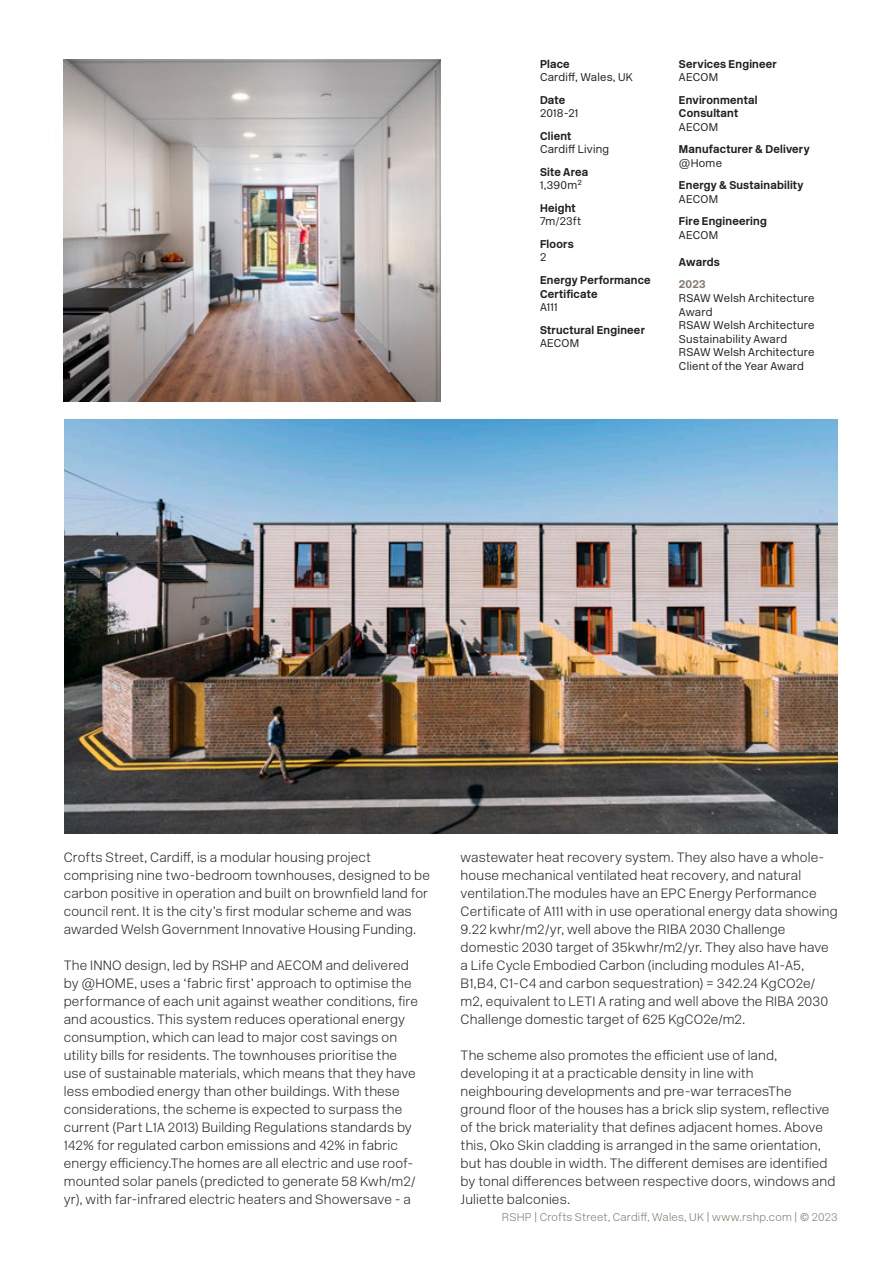
<style>
.page{position:relative;width:893px;height:1263px;background:#fff}
.page>*{position:absolute;margin:0;border:0;box-sizing:border-box;transform-origin:0 0}
.Body{font:13.5px/18px "New Rail Alphabet White";letter-spacing:.01em;color:#231f20}
.Info_Header{font:700 11.25px/13.5px "New Rail Alphabet";letter-spacing:.02em;color:#231f20}
.Info_Award_Title{font:300 11.25px/13.5px "New Rail Alphabet";letter-spacing:.015em;color:#231f20}
.Info_Body{font:300 11.25px "New Rail Alphabet";letter-spacing:.02em;color:#231f20}
.t1{font:11.25px "New Rail Alphabet White";letter-spacing:.02em;color:#82766a}
.Info_Award_Date{font:700 11.25px "New Rail Alphabet";color:#82766a}
</style>
<div class="page">
<img style="left:64px;top:420px;width:773px;height:414px">
<img style="left:64px;top:60px;width:377px;height:342px">
<p class="Info_Header" style="left:540px;top:57px;width:31px">Place</p>
<p class="Info_Body" style="left:540px;top:70px;width:94px">Cardiff, Wales, UK</p>
<p class="Info_Header" style="left:540px;top:93px;width:27px">Date</p>
<p class="Info_Body" style="left:540px;top:106px;width:40px">2018-21</p>
<p class="Info_Header" style="left:540px;top:129px;width:33px">Client</p>
<p class="Info_Body" style="left:540px;top:142px;width:71px">Cardiff Living</p>
<p class="Info_Header" style="left:540px;top:165px;width:50px">Site Area</p>
<p class="Info_Body" style="left:540px;top:178px;width:44px">1,390m2</p>
<p class="Info_Header" style="left:540px;top:201px;width:37px">Height</p>
<p class="Info_Body" style="left:540px;top:214px;width:43px">7m/23ft</p>
<p class="Info_Header" style="left:540px;top:237px;width:35px">Floors</p>
<p class="Info_Body" style="left:540px;top:250px;width:8px">2</p>
<p class="Info_Header" style="left:540px;top:273px;width:112px">Energy Performance<br>Certificate</p>
<p class="Info_Body" style="left:540px;top:300px;width:19px">A111</p>
<p class="Info_Header" style="left:540px;top:323px;width:106px">Structural Engineer</p>
<p class="Info_Body" style="left:540px;top:336px;width:41px">AECOM</p>
<p class="Info_Header" style="left:679px;top:57px;width:99px">Services Engineer</p>
<p class="Info_Body" style="left:679px;top:70px;width:41px">AECOM</p>
<p class="Info_Header" style="left:679px;top:93px;width:80px">Environmental<br>Consultant</p>
<p class="Info_Body" style="left:679px;top:120px;width:41px">AECOM</p>
<p class="Info_Header" style="left:679px;top:143px;width:132px">Manufacturer &amp; Delivery</p>
<p class="Info_Body" style="left:679px;top:156px;width:45px">@Home</p>
<p class="Info_Header" style="left:679px;top:179px;width:126px">Energy &amp; Sustainability</p>
<p class="Info_Body" style="left:679px;top:192px;width:41px">AECOM</p>
<p class="Info_Header" style="left:679px;top:215px;width:89px">Fire Engineering</p>
<p class="Info_Body" style="left:679px;top:228px;width:41px">AECOM</p>
<p class="Info_Header" style="left:679px;top:255px;width:42px">Awards</p>
<p class="Info_Award_Date" style="left:679px;top:277px;width:28px">2023</p>
<p class="Info_Award_Title" style="left:679px;top:291px;width:137px">RSAW Welsh Architecture<br>Award<br>RSAW Welsh Architecture<br>Sustainability Award</p>
<p class="Info_Award_Title" style="left:679px;top:345px;width:137px">RSAW Welsh Architecture<br>Client of the Year Award</p>
<p class="Body" style="left:64px;top:848px;width:368px">Crofts Street, Cardiff, is a modular housing project comprising nine two-bedroom townhouses, designed to be carbon positive in operation and built on brownfield land for council rent. It is the city’s first modular scheme and was awarded Welsh Government Innovative Housing Funding.</p>
<p class="Body" style="left:64px;top:956px;width:356px">The INNO design, led by RSHP and AECOM and delivered by @HOME, uses a ‘fabric first’ approach to optimise the performance of each unit against weather conditions, fire and acoustics. This system reduces operational energy consumption, which can lead to major cost savings on utility bills for residents. The townhouses prioritise the use of sustainable materials, which means that they have less embodied energy than other buildings. With these considerations, the scheme is expected to surpass the current (Part L1A 2013) Building Regulations standards by 142% for regulated carbon emissions and 42% in fabric energy efficiency.The homes are all electric and use roof&shy;mounted solar panels (predicted to generate 58 Kwh/m2/ yr), with far-infrared electric heaters and Showersave - a</p>
<p class="Body" style="left:461px;top:848px;width:378px">wastewater heat recovery system. They also have a whole&shy;house mechanical ventilated heat recovery, and natural ventilation.The modules have an EPC Energy Performance Certificate of A111 with in use operational energy data showing 9.22 kwhr/m2/yr, well above the RIBA 2030 Challenge domestic 2030 target of 35kwhr/m2/yr. They also have have a Life Cycle Embodied Carbon (including modules A1-A5, B1,B4, C1-C4 and carbon sequestration) = 342.24 KgCO2e/ m2, equivalent to LETI A rating and well above the RIBA 2030<br>Challenge domestic target of 625 KgCO2e/m2.</p>
<p class="Body" style="left:461px;top:1046px;width:376px">The scheme also promotes the efficient use of land, developing it at a practicable density in line with neighbouring developments and pre-war terracesThe ground floor of the houses has a brick slip system, reflective of the brick materiality that defines adjacent homes. Above this, Oko Skin cladding is arranged in the same orientation, but has double in width. The different demises are identified by tonal differences between respective doors, windows and Juliette balconies.</p>
<p class="t1" style="left:502px;top:1209px;width:337px">RSHP | Crofts Street, Cardiff, Wales, UK | www.rshp.com | © 2023</p>
</div>
